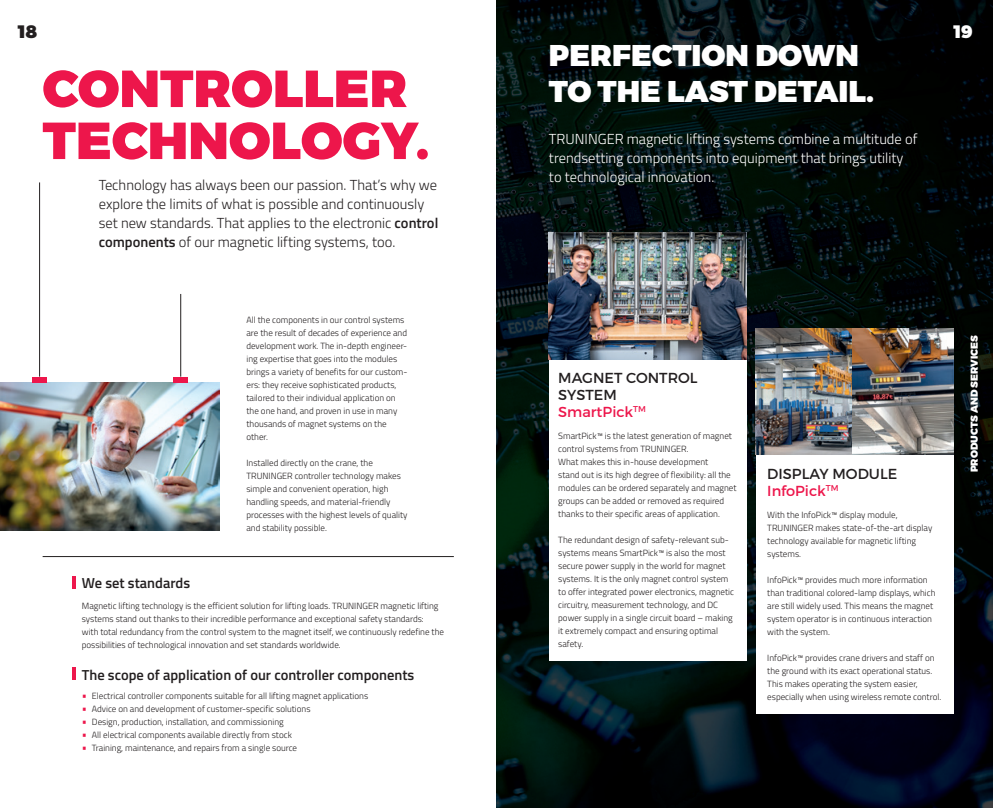
<style>
.page{position:relative;width:993px;height:808px;background:#fff}
.page>*{position:absolute;margin:0;border:0;box-sizing:border-box;transform-origin:0 0}
.t1{font:52px/52px "Trueno Blk";color:#ed164b}
.t2{font:30px/36px "Trueno Blk";color:#fff}
.t3{font:18px "Trueno Blk";color:#231f20}
.t4{font:18px "Trueno Blk";color:#fff}
.t5{font:300 14.5px/19px "Titillium Web";color:#231f20}
.t6{font:300 14.5px/19px "Titillium Web";color:#fff}
.t7{font:600 14.5px "Titillium Web";color:#231f20}
.t8{font:14.5px/17px "Trueno Rg";color:#231f20}
.t9{font:10px "Trueno Blk";color:#fff}
.t10{font:300 9px/13px "Titillium Web";color:#231f20}
.s1{font-weight:600}
.s2{font-weight:400;font-size:11px;color:#ed164b}
.s3{color:#ed164b}
</style>
<div class="page">
<img style="left:0;top:382px;width:219px;height:149px">
<img style="left:496px;top:0;width:496px;height:808px">
<hr style="left:72px;top:576px;width:4px;height:13px;background:#ed174c">
<hr style="left:72px;top:667px;width:4px;height:13px;background:#ed174c">
<div style="left:549px;top:232px;width:197px;height:429px;background:#fff"></div>
<div style="left:755px;top:328px;width:197px;height:386px;background:#fff"></div>
<img style="left:549px;top:232px;width:197px;height:127px">
<hr style="left:39px;top:182px;width:1px;height:195px;background:#231f20">
<hr style="left:180px;top:294px;width:1px;height:83px;background:#231f20">
<div style="left:32px;top:377px;width:15px;height:5px;background:#ed164b"></div>
<div style="left:173px;top:377px;width:15px;height:5px;background:#ed164b"></div>
<hr style="left:43px;top:556px;width:410px;height:1px;background:#231f20">
<img style="left:755px;top:328px;width:197px;height:127px">
<h3 class="t3" style="left:18px;top:21px;width:21px">18</h3>
<h3 class="t4" style="left:953px;top:21px;width:21px">19</h3>
<h1 class="t1" style="left:43px;top:64px;width:388px">CONTROLLER<br>TECHNOLOGY.</h1>
<h3 class="t5" style="left:99px;top:175px;width:341px">Technology has always been our passion. That’s why we explore the limits of what is possible and continuously set new standards. That applies to the electronic <span class="s1">control components</span> of our magnetic lifting systems, too.</h3>
<p class="t10" style="left:246px;top:313px;width:162px">All the components in our control systems are the result of decades of experience and development work. The in-depth engineer&shy;ing expertise that goes into the modules brings a variety of benefits for our custom&shy;ers: they receive sophisticated products, tailored to their individual application on the one hand, and proven in use in many thousands of magnet systems on the other.</p>
<p class="t10" style="left:246px;top:455px;width:162px">Installed directly on the crane, the TRUNINGER controller technology makes simple and convenient operation, high handling speeds, and material-friendly processes with the highest levels of quality and stability possible.</p>
<h3 class="t7" style="left:82px;top:572px;width:110px">We set standards</h3>
<p class="t10" style="left:82px;top:599px;width:363px">Magnetic lifting technology is the efficient solution for lifting loads. TRUNINGER magnetic lifting systems stand out thanks to their incredible performance and exceptional safety standards:<br>with total redundancy from the control system to the magnet itself, we continuously redefine the possibilities of technological innovation and set standards worldwide.</p>
<h3 class="t7" style="left:82px;top:664px;width:334px">The scope of application of our controller components</h3>
<p class="t10" style="left:82px;top:688px;width:288px"><span class="s2">•</span> Electrical controller components suitable for all lifting magnet applications</p>
<p class="t10" style="left:82px;top:702px;width:230px"><span class="s2">•</span> Advice on and development of customer-specific solutions</p>
<p class="t10" style="left:82px;top:715px;width:203px"><span class="s2">•</span> Design, production, installation, and commissioning</p>
<p class="t10" style="left:82px;top:728px;width:211px"><span class="s2">•</span> All electrical components available directly from stock</p>
<p class="t10" style="left:82px;top:741px;width:217px"><span class="s2">•</span> Training, maintenance, and repairs from a single source</p>
<h2 class="t2" style="left:549px;top:38px;width:326px">PERFECTION DOWN<br>TO THE LAST DETAIL.</h2>
<h3 class="t6" style="left:549px;top:129px;width:370px">TRUNINGER magnetic lifting systems combine a multitude of trendsetting components into equipment that brings utility to technological innovation.</h3>
<h3 class="t8" style="left:558px;top:369px;width:141px">MAGNET CONTROL<br>SYSTEM<br><span class="s3">SmartPick</span><sup>TM</sup></h3>
<p class="t10" style="left:558px;top:429px;width:180px">SmartPick™ is the latest generation of magnet control systems from TRUNINGER.<br>What makes this in-house development<br>stand out is its high degree of flexibility: all the modules can be ordered separately and magnet groups can be added or removed as required thanks to their specific areas of application.</p>
<p class="t10" style="left:558px;top:533px;width:177px">The redundant design of safety-relevant sub&shy;systems means SmartPick™ is also the most secure power supply in the world for magnet systems. It is the only magnet control system to offer integrated power electronics, magnetic circuitry, measurement technology, and DC power supply in a single circuit board – making it extremely compact and ensuring optimal safety.</p>
<h3 class="t8" style="left:767px;top:465px;width:131px">DISPLAY MODULE<br><span class="s3">InfoPick</span><sup>TM</sup></h3>
<p class="t10" style="left:767px;top:507px;width:166px">With the InfoPick™ display module, TRUNINGER makes state-of-the-art display technology available for magnetic lifting systems.</p>
<p class="t10" style="left:767px;top:572px;width:170px">InfoPick™ provides much more information than traditional colored-lamp displays, which are still widely used. This means the magnet system operator is in continuous interaction with the system.</p>
<p class="t10" style="left:767px;top:650px;width:175px">InfoPick™ provides crane drivers and staff on the ground with its exact operational status.<br>This makes operating the system easier, especially when using wireless remote control.</p>
<p class="t9" style="left:967px;top:472px;width:138px;rotate:-90deg">PRODUCTS AND SERVICES</p>
</div>
